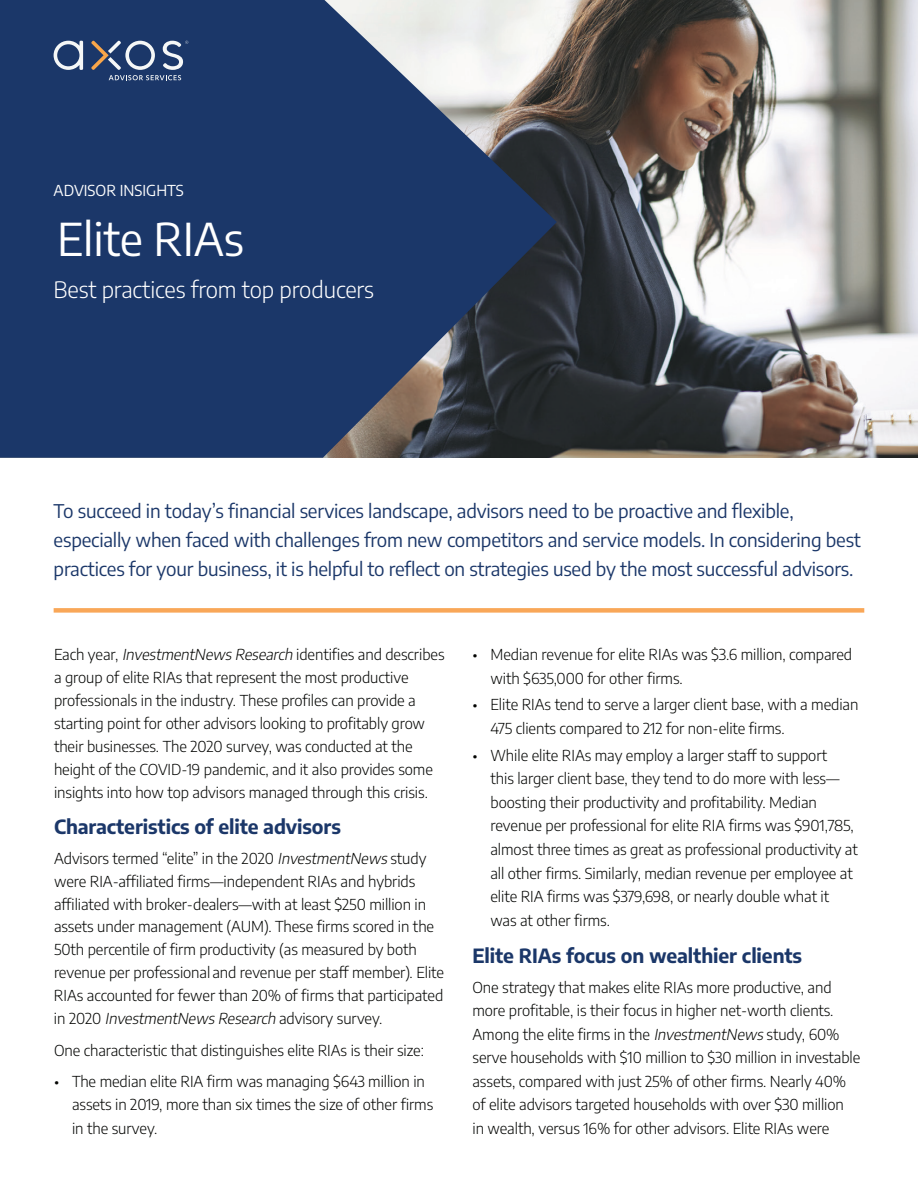
<style>
.page{position:relative;width:918px;height:1188px;background:#fff}
.page>*{position:absolute;margin:0;border:0;box-sizing:border-box;transform-origin:0 0}
.t1{font:45px "Encode Sans";letter-spacing:-.005em;color:#fff}
.t2{font:300 22.5px "Encode Sans";letter-spacing:-.005em;color:#fff}
.t3{font:700 19.5px "Encode Sans";letter-spacing:-.005em;color:#1b3769}
.t4{font:18.75px/29.2px "Encode Sans";letter-spacing:-.01em;color:#1b3769}
.t5{font:300 15px/23.5px "Encode Sans";letter-spacing:-.005em;color:#040503}
.t6{font:15px "Encode Sans";color:#fff}
.s1{font-style:italic}
</style>
<div class="page">
<img style="left:557px;top:0;width:361px;height:458px">
<svg style="left:0;top:0;width:557px;height:458px;background:#31466d"></svg>
<svg style="left:54px;top:41px;width:29px;height:29px"></svg>
<svg style="left:91px;top:41px;width:97px;height:39px;background:#4f6184"></svg>
<div style="left:54px;top:608px;width:810px;height:5px;background:#f9a758"></div>
<p class="t6" style="left:54px;top:180px;width:132px">ADVISOR INSIGHTS</p>
<h1 class="t1" style="left:57px;top:208px;width:188px">Elite RIAs</h1>
<h2 class="t2" style="left:54px;top:274px;width:322px">Best practices from top producers</h2>
<p class="t4" style="left:54px;top:495px;width:809px">To succeed in today’s financial services landscape, advisors need to be proactive and flexible, especially when faced with challenges from new competitors and service models. In considering best practices for your business, it is helpful to reflect on strategies used by the most successful advisors.</p>
<p class="t5" style="left:54px;top:642px;width:392px;line-height:23px">Each year, <span class="s1">InvestmentNews Research</span> identifies and describes a group of elite RIAs that represent the most productive professionals in the industry. These profiles can provide a starting point for other advisors looking to profitably grow their businesses. The 2020 survey, was conducted at the height of the COVID-19 pandemic, and it also provides some insights into how top advisors managed through this crisis.</p>
<h3 class="t3" style="left:54px;top:814px;width:288px">Characteristics of elite advisors</h3>
<p class="t5" style="left:54px;top:846px;width:392px;line-height:23px">Advisors termed “elite” in the 2020 <span class="s1">InvestmentNews</span> study were RIA-affiliated firms—independent RIAs and hybrids affiliated with broker-dealers—with at least $250 million in assets under management (AUM). These firms scored in the 50th percentile of firm productivity (as measured by both revenue per professional and revenue per staff member). Elite RIAs accounted for fewer than 20% of firms that participated i n 2 0 2 0 <span class="s1">InvestmentNews Research</span> a d v i s o ry s u rvey.</p>
<p class="t5" style="left:54px;top:1038px;width:371px">One characteristic that distinguishes elite RIAs is their size:</p>
<p class="t5" style="left:72px;top:1070px;width:363px;text-indent:-18px">• The median elite RIA firm was managing $643 million in assets in 2019, more than six times the size of other firms in the survey.</p>
<p class="t5" style="left:491px;top:642px;width:363px;text-indent:-18px">• Median revenue for elite RIAs was $3.6 million, compared with $635,000 for other firms.</p>
<p class="t5" style="left:491px;top:692px;width:369px;text-indent:-18px">• Elite RIAs tend to serve a larger client base, with a median<br>475 clients compared to 212 for non-elite firms.</p>
<p class="t5" style="left:491px;top:743px;width:369px;text-indent:-18px">• While elite RIAs may employ a larger staff to support<br>this larger client base, they tend to do more with less— boosting their productivity and profitability. Median revenue per professional for elite RIA firms was $901,785, almost three times as great as professional productivity at all other firms. Similarly, median revenue per employee at elite RIA firms was $379,698, or nearly double what it was at other firms.</p>
<h3 class="t3" style="left:472px;top:942px;width:331px">Elite RIAs focus on wealthier clients</h3>
<p class="t5" style="left:472px;top:975px;width:389px">One strategy that makes elite RIAs more productive, and more profitable, is their focus in higher net-worth clients.<br>Among the elite firms in the <span class="s1">InvestmentNews</span> study, 60% serve households with $10 million to $30 million in investable assets, compared with just 25% of other firms. Nearly 40% of elite advisors targeted households with over $30 million<br>in wealth, versus 16% for other advisors. Elite RIAs were</p>
</div>
